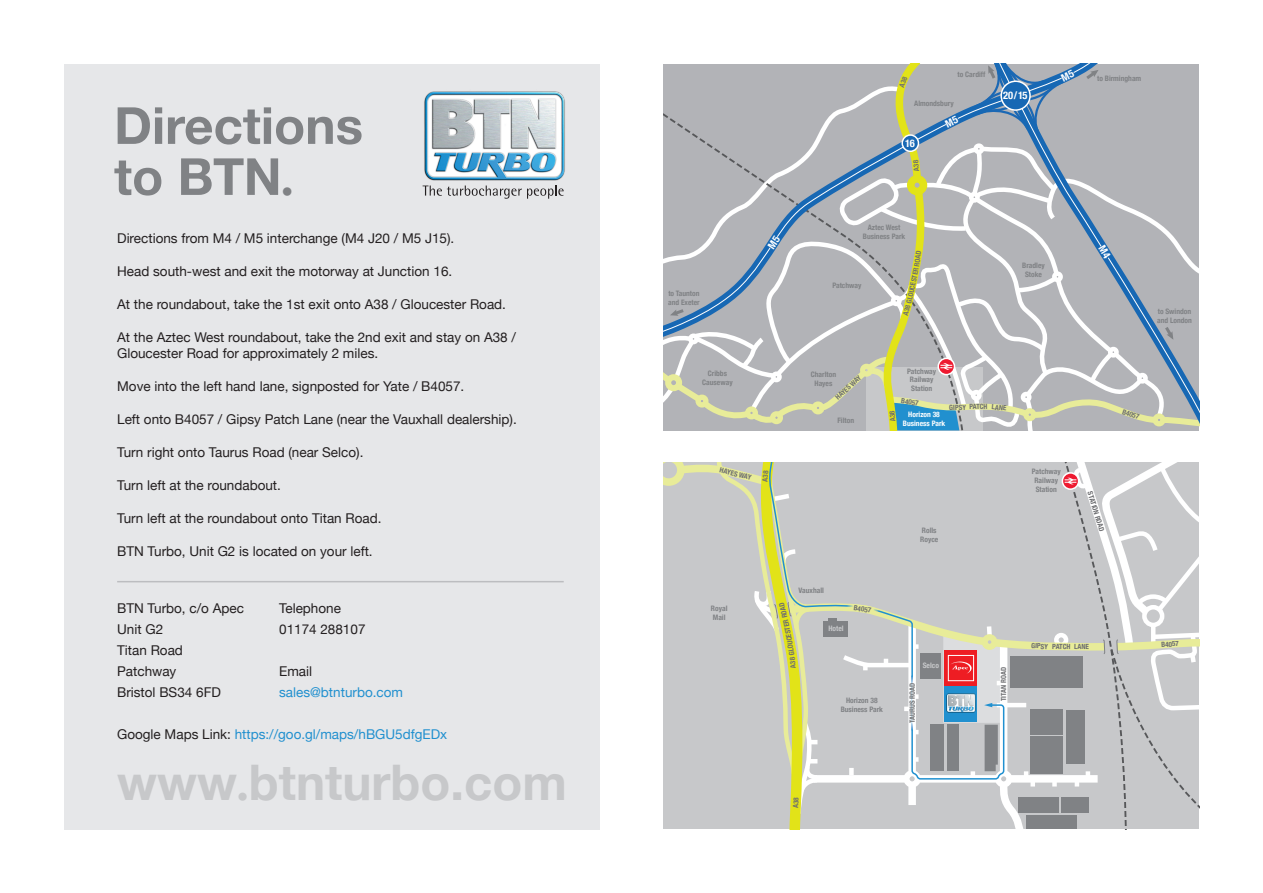
<style>
.page{position:relative;width:1263px;height:893px;background:#fff}
.page>*{position:absolute;margin:0;border:0;box-sizing:border-box;transform-origin:0 0}
.t1{font:700 51.15px/51px "Helvetica Neue";color:#808285}
.t2{font:700 49.05px "Helvetica Neue";color:#c7c8ca}
.t3{font:13.5px/16.5px "Helvetica Neue";color:#231f20}
.t4{font:13.5px "Helvetica Neue";color:#2190cf}
.t5{font:700 condensed 10.5px "Helvetica Neue";color:#fff}
.t6{font:700 condensed 7.5px/9px "Helvetica Neue";color:#808285;text-align:center}
.t7{font:700 condensed 7.5px/9px "Helvetica Neue";color:#fff;text-align:center}
.t8{font:700 condensed 7.5px "Helvetica Neue";color:#c7c8ca}
.t9{font:700 condensed 7.2px "Helvetica Neue";color:#6c6d70}
.t10{font:700 condensed 7.05px "Helvetica Neue";color:#6c6d70}
.s1{font-family:"Futura";font-size:36.15px}
.s2{color:#231f20}
.s3{font-family:"Futura";font-size:34.65px}
.s4{font-size:7.05px}
</style>
<div class="page">
<div style="left:64px;top:64px;width:536px;height:765px;background:#e6e7e9"></div>
<hr style="left:117px;top:581px;width:447px;height:1px;background:#bcbdc0">
<svg style="left:423px;top:186px;width:141px;height:13px"></svg>
<img style="left:424px;top:91px;width:141px;height:90px">
<svg style="left:663px;top:64px;width:536px;height:367px;background:#b1b6b9"></svg>
<svg style="left:663px;top:462px;width:536px;height:367px;background:#c6c7c3"></svg>
<h1 class="t1" style="left:114px;top:101px;width:250px">Directions to BTN<span class="s1">.</span></h1>
<p class="t3" style="left:117px;top:230px;width:339px">Directions from M4 / M5 interchange (M4 J20 / M5 J15).</p>
<p class="t3" style="left:117px;top:263px;width:337px">Head south-west and exit the motorway at Junction 16.</p>
<p class="t3" style="left:117px;top:296px;width:390px">At the roundabout, take the 1st exit onto A38 / Gloucester Road.</p>
<p class="t3" style="left:117px;top:329px;width:400px">At the Aztec West roundabout, take the 2nd exit and stay on A38 /<br>Gloucester Road for approximately 2 miles.</p>
<p class="t3" style="left:117px;top:379px;width:349px">Move into the left hand lane, signposted for Yate / B4057.</p>
<p class="t3" style="left:117px;top:412px;width:401px">Left onto B4057 / Gipsy Patch Lane (near the Vauxhall dealership).</p>
<p class="t3" style="left:117px;top:445px;width:248px">Turn right onto Taurus Road (near Selco).</p>
<p class="t3" style="left:117px;top:478px;width:165px">Turn left at the roundabout.</p>
<p class="t3" style="left:117px;top:511px;width:266px">Turn left at the roundabout onto Titan Road.</p>
<p class="t3" style="left:117px;top:544px;width:257px">BTN Turbo, Unit G2 is located on your left.</p>
<p class="t3" style="left:117px;top:601px;width:128px">BTN Turbo, c/o Apec</p>
<p class="t3" style="left:279px;top:601px;width:63px">Telephone</p>
<p class="t3" style="left:117px;top:622px;width:48px">Unit G2</p>
<p class="t3" style="left:279px;top:622px;width:88px">01174 288107</p>
<p class="t3" style="left:117px;top:641px;width:67px;line-height:21px">Titan Road<br>Patchway</p>
<p class="t3" style="left:279px;top:664px;width:35px">Email</p>
<p class="t3" style="left:117px;top:685px;width:105px">Bristol BS34 6FD</p>
<p class="t4" style="left:279px;top:683px;width:125px">sales@btnturbo.com</p>
<p class="t4" style="left:117px;top:725px;width:332px"><span class="s2">Google Maps Link:</span> https://goo.gl/maps/hBGU5dfgEDx</p>
<h2 class="t2" style="left:117px;top:744px;width:451px">www<span class="s3">.</span>btnturbo.com</h2>
<p class="t6" style="left:958px;top:70px;width:29px">to Cardiff</p>
<p class="t6" style="left:914px;top:98px;width:41px">Almondsbury</p>
<p class="t5" style="left:905px;top:134px;width:11px">16</p>
<p class="t5" style="left:1003px;top:87px;width:26px">20 / 15</p>
<p class="t6" style="left:1097px;top:73px;width:46px">to Birmingham</p>
<p class="t6" style="left:668px;top:288px;width:33px;text-align:left">to Taunton and Exeter</p>
<p class="t6" style="left:702px;top:368px;width:32px">Cribbs<br>Causeway</p>
<p class="t6" style="left:863px;top:222px;width:44px">Aztec West<br>Business Park</p>
<p class="t6" style="left:832px;top:280px;width:31px">Patchway</p>
<p class="t6" style="left:1022px;top:260px;width:24px">Bradley<br>Stoke</p>
<p class="t6" style="left:811px;top:369px;width:27px">Charlton<br>Hayes</p>
<p class="t10" style="left:832px;top:394px;width:34px;rotate:-43deg">HAYES WAY</p>
<p class="t6" style="left:837px;top:415px;width:18px">Filton</p>
<p class="t6" style="left:907px;top:367px;width:31px;line-height:8.2px">Patchway<br>Railway<br>Station</p>
<p class="t9" style="left:902px;top:395px;width:19px;rotate:8deg">B4057</p>
<p class="t9" style="left:969px;top:401px;width:20px;rotate:-1deg">PATCH</p>
<p class="t10" style="left:992px;top:401px;width:16px;rotate:6deg">LANE</p>
<p class="t10" style="left:949px;top:402px;width:18px;rotate:-1deg">GIPSY</p>
<p class="t7" style="left:903px;top:410px;width:44px">Horizon 38<br>Business Park</p>
<p class="t9" style="left:721px;top:464px;width:34px;rotate:14deg">HAYES WAY</p>
<p class="t6" style="left:1032px;top:466px;width:31px">Patchway<br>Railway<br>Station</p>
<p class="t6" style="left:920px;top:525px;width:20px;text-align:left">Rolls<br>Royce</p>
<p class="t6" style="left:711px;top:604px;width:18px;text-align:left">Royal<br>Mail</p>
<p class="t6" style="left:798px;top:585px;width:27px">Vauxhall</p>
<p class="t8" style="left:828px;top:622px;width:17px">Hotel</p>
<p class="t9" style="left:854px;top:602px;width:19px;rotate:8deg">B4057</p>
<p class="t6" style="left:1157px;top:306px;width:36px;text-align:left">to Swindon and London</p>
<p class="t9" style="left:1124px;top:406px;width:19px;rotate:19deg">B4057</p>
<p class="t9" style="left:1096px;top:490px;width:43px;rotate:73deg">STATION ROAD</p>
<p class="t6" style="left:841px;top:695px;width:44px">Horizon 38<br>Business Park</p>
<p class="t9" style="left:906px;top:723px;width:42px;rotate:-90deg">TAURUS ROAD</p>
<p class="t8" style="left:923px;top:659px;width:18px">Selco</p>
<p class="t9" style="left:998px;top:701px;width:36px;rotate:-90deg">TITAN ROAD</p>
<p class="t10" style="left:1031px;top:640px;width:18px;rotate:3deg">GIPSY</p>
<p class="t9" style="left:1052px;top:640px;width:38px;rotate:1deg">PATCH <span class="s4">LANE</span></p>
<p class="t10" style="left:1161px;top:638px;width:19px;rotate:-3deg">B4057</p>
</div>
